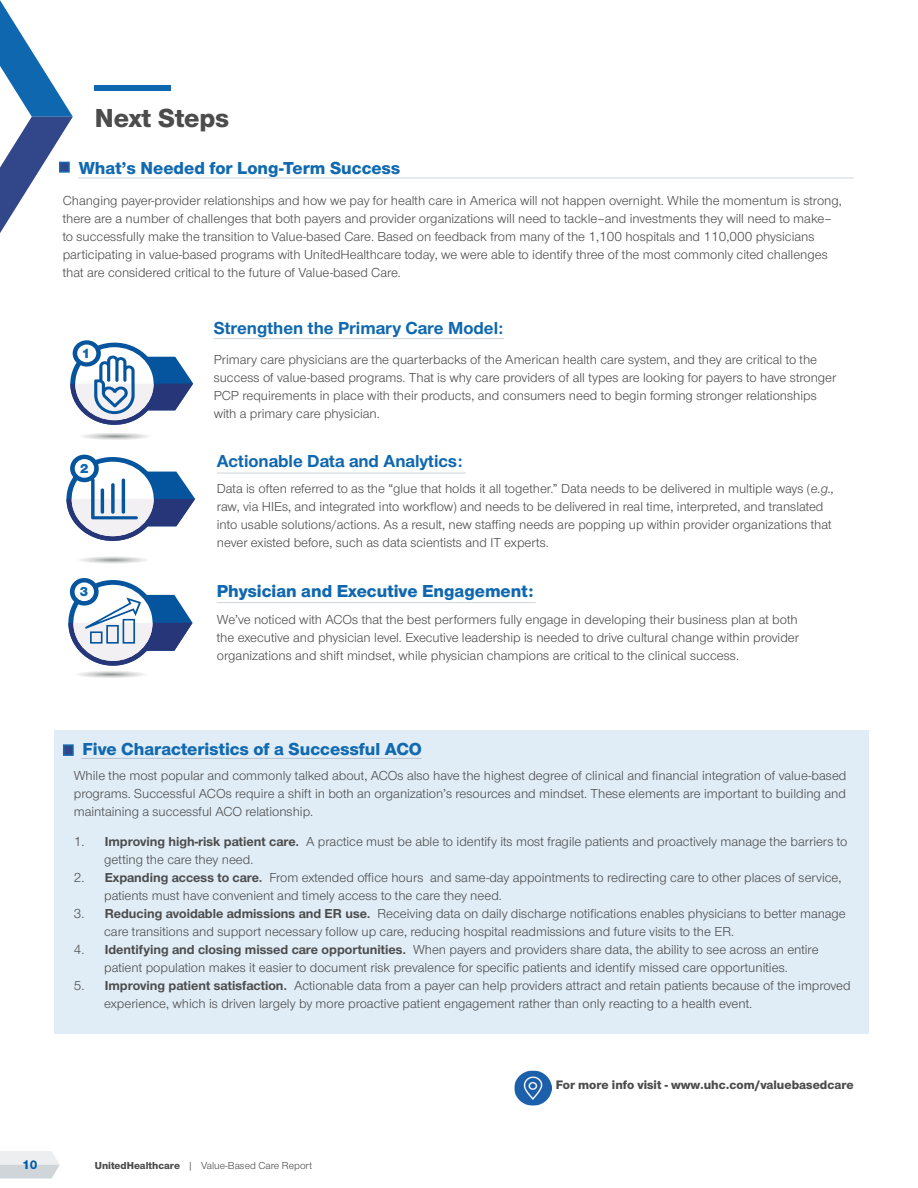
<style>
.page{position:relative;width:918px;height:1188px;background:#fff}
.page>*{position:absolute;margin:0;border:0;box-sizing:border-box;transform-origin:0 0}
.New_Heading_-_Grey{font:800 27px "UHC Sans";color:#4c4c4c}
.Body_Copy{font:800 18px "UHC Sans";color:#1169b0}
.Incopy_-_Subheading{font:700 18px "UHC Sans";color:#0f68af}
.Incopy_-_Subheading-2{font:800 18px "UHC Sans";color:#0f68af}
.Body_Copy-2{font:13.5px/18px "UHC Sans";color:#4c4c4c}
.Map_Credits{font:13.5px/18px "UHC Sans";color:#4c4c4c}
.Incopy_-_Heading{font:900 13.5px "UHC Sans";color:#0f68af}
.Body_Copy-3{font:800 12.75px "UHC Sans";color:#4c4c4c}
.t1{font:800 12.75px "UHC Sans";color:#015dac}
.t2{font:10.5px "UHC Sans";color:#4c4c4c}
.s1{font-style:italic}
.s2{font-weight:700}
.s3{font-weight:800}
</style>
<div class="page">
<svg style="left:0;top:1151px;width:60px;height:28px;background:#e0e4e6"></svg>
<div style="left:54px;top:730px;width:814px;height:303px;background:#e1edf6"></div>
<div style="left:95px;top:85px;width:76px;height:5px;background:#0f68af"></div>
<svg style="left:0;top:0;width:73px;height:233px"></svg>
<hr style="left:217px;top:602px;width:319px;height:1px;background:#cfd5d9">
<hr style="left:214px;top:338px;width:290px;height:1px;background:#cfd5d9">
<svg style="left:66px;top:457px;width:93px;height:84px"></svg>
<div style="left:72px;top:462px;width:82px;height:74px;background:#fff;border-radius:50%"></div>
<svg style="left:66px;top:472px;width:129px;height:69px"></svg>
<hr style="left:101px;top:488px;width:3px;height:26px;background:#05549e;border-radius:2px">
<svg style="left:111px;top:483px;width:4px;height:31px"></svg>
<hr style="left:122px;top:479px;width:3px;height:35px;background:#05549e;border-radius:2px">
<svg style="left:68px;top:580px;width:90px;height:86px"></svg>
<div style="left:73px;top:585px;width:80px;height:76px;background:#fff;border-radius:50%"></div>
<div style="left:70px;top:343px;width:89px;height:82px;background:#05549e;border-radius:50%"></div>
<div style="left:75px;top:347px;width:79px;height:73px;background:#fff;border-radius:50%"></div>
<svg style="left:73px;top:340px;width:28px;height:27px"></svg>
<div style="left:77px;top:345px;width:19px;height:17px;background:#fff;border-radius:50%"></div>
<div style="left:70px;top:578px;width:29px;height:28px;background:#05549e;border-radius:50%"></div>
<div style="left:75px;top:582px;width:19px;height:19px;background:#fff;border-radius:50%"></div>
<div style="left:70px;top:455px;width:29px;height:27px;background:#05549e;border-radius:50%"></div>
<div style="left:75px;top:459px;width:19px;height:19px;background:#fff;border-radius:50%"></div>
<hr style="left:217px;top:473px;width:249px;height:1px;background:#cfd5d9">
<svg style="left:70px;top:356px;width:123px;height:84px"></svg>
<svg style="left:80px;top:556px;width:66px;height:8px"></svg>
<svg style="left:68px;top:595px;width:125px;height:83px"></svg>
<hr style="left:81px;top:758px;width:341px;height:1px;background:#cfd5d9">
<hr style="left:78px;top:178px;width:776px;height:1px;background:#cfd5d9">
<div style="left:63px;top:744px;width:11px;height:12px;background:#31478a;border:2px solid #1169b0"></div>
<div style="left:59px;top:162px;width:11px;height:11px;background:#31478a;border:2px solid #1169b0"></div>
<img style="left:515px;top:1070px;width:36px;height:36px">
<p class="New_Heading_-_Grey" style="left:95px;top:99px;width:136px">Next Steps</p>
<p class="Body_Copy" style="left:79px;top:155px;width:323px">What’s Needed for Long-Term Success</p>
<p class="Body_Copy-2" style="left:63px;top:191px;width:781px">Changing payer-provider relationships and how we pay for health care in America will not happen overnight. While the momentum is strong, there are a number of challenges that both payers and provider organizations will need to tackle–and investments they will need to make– to successfully make the transition to Value-based Care. Based on feedback from many of the 1,100 hospitals and 110,000 physicians participating in value-based programs with UnitedHealthcare today, we were able to identify three of the most commonly cited challenges that are considered critical to the future of Value-based Care.</p>
<p class="Incopy_-_Heading" style="left:82px;top:343px;width:10px">1</p>
<p class="Incopy_-_Heading" style="left:80px;top:458px;width:10px">2</p>
<p class="Incopy_-_Heading" style="left:80px;top:582px;width:10px">3</p>
<p class="Incopy_-_Subheading" style="left:214px;top:316px;width:291px">Strengthen the Primary Care Model:</p>
<p class="Body_Copy-2" style="left:214px;top:351px;width:624px">Primary care physicians are the quarterbacks of the American health care system, and they are critical to the success of value-based programs. That is why care providers of all types are looking for payers to have stronger PCP requirements in place with their products, and consumers need to begin forming stronger relationships with a primary care physician.</p>
<p class="Incopy_-_Subheading" style="left:217px;top:449px;width:247px">Actionable Data and Analytics:</p>
<p class="Body_Copy-2" style="left:217px;top:479px;width:619px">Data is often referred to as the “glue that holds it all together.” Data needs to be delivered in multiple ways (<span class="s1">e.g., </span>raw, via HIEs, and integrated into workflow) and needs to be delivered in real time, interpreted, and translated into usable solutions/actions. As a result, new staffing needs are popping up within provider organizations that never existed before, such as data scientists and IT experts.</p>
<p class="Incopy_-_Subheading-2" style="left:217px;top:579px;width:318px">Physician and Executive Engagement:</p>
<p class="Body_Copy-2" style="left:217px;top:610px;width:584px;text-align:justify">We’ve noticed with ACOs that the best performers fully engage in developing their business plan at both the executive and physician level. Executive leadership is needed to drive cultural change within provider organizations and shift mindset, while physician champions are critical to the clinical success.</p>
<p class="Body_Copy" style="left:83px;top:736px;width:341px">Five Characteristics of a Successful ACO</p>
<p class="Map_Credits" style="left:74px;top:767px;width:774px;text-align:justify">While the most popular and commonly talked about, ACOs also have the highest degree of clinical and financial integration of value-based programs. Successful ACOs require a shift in both an organization’s resources and mindset. These elements are important to building and maintaining a successful ACO relationship.</p>
<p class="Map_Credits" style="left:104px;top:833px;width:745px;text-indent:-30px">1. <span class="s2">Improving high-risk patient care.</span> A practice must be able to identify its most fragile patients and proactively manage the barriers to getting the care they need.</p>
<p class="Map_Credits" style="left:104px;top:869px;width:739px;text-indent:-30px">2. <span class="s2">Expanding access to care.</span> From extended office hours and same-day appointments to redirecting care to other places of service, patients must have convenient and timely access to the care they need.</p>
<p class="Map_Credits" style="left:104px;top:905px;width:743px;text-indent:-30px">3. <span class="s2">Reducing avoidable admissions and ER use.</span> Receiving data on daily discharge notifications enables physicians to better manage care transitions and support necessary follow up care, reducing hospital readmissions and future visits to the ER.</p>
<p class="Map_Credits" style="left:74px;top:941px;width:746px;text-align:center">4. <span class="s2">Identifying and closing missed care opportunities.</span> When payers and providers share data, the ability to see across an entire patient population makes it easier to document risk prevalence for specific patients and identify missed care opportunities.</p>
<p class="Map_Credits" style="left:104px;top:977px;width:748px;text-indent:-30px">5. <span class="s2">Improving patient satisfaction.</span> Actionable data from a payer can help providers attract and retain patients because of the improved experience, which is driven largely by more proactive patient engagement rather than only reacting to a health event.</p>
<p class="t1" style="left:22px;top:1156px;width:17px">10</p>
<p class="t2" style="left:95px;top:1159px;width:219px"><span class="s3">UnitedHealthcare</span> | Value-Based Care Report</p>
<p class="Body_Copy-3" style="left:556px;top:1076px;width:300px">For more info visit - www.uhc.com/valuebasedcare</p>
</div>
